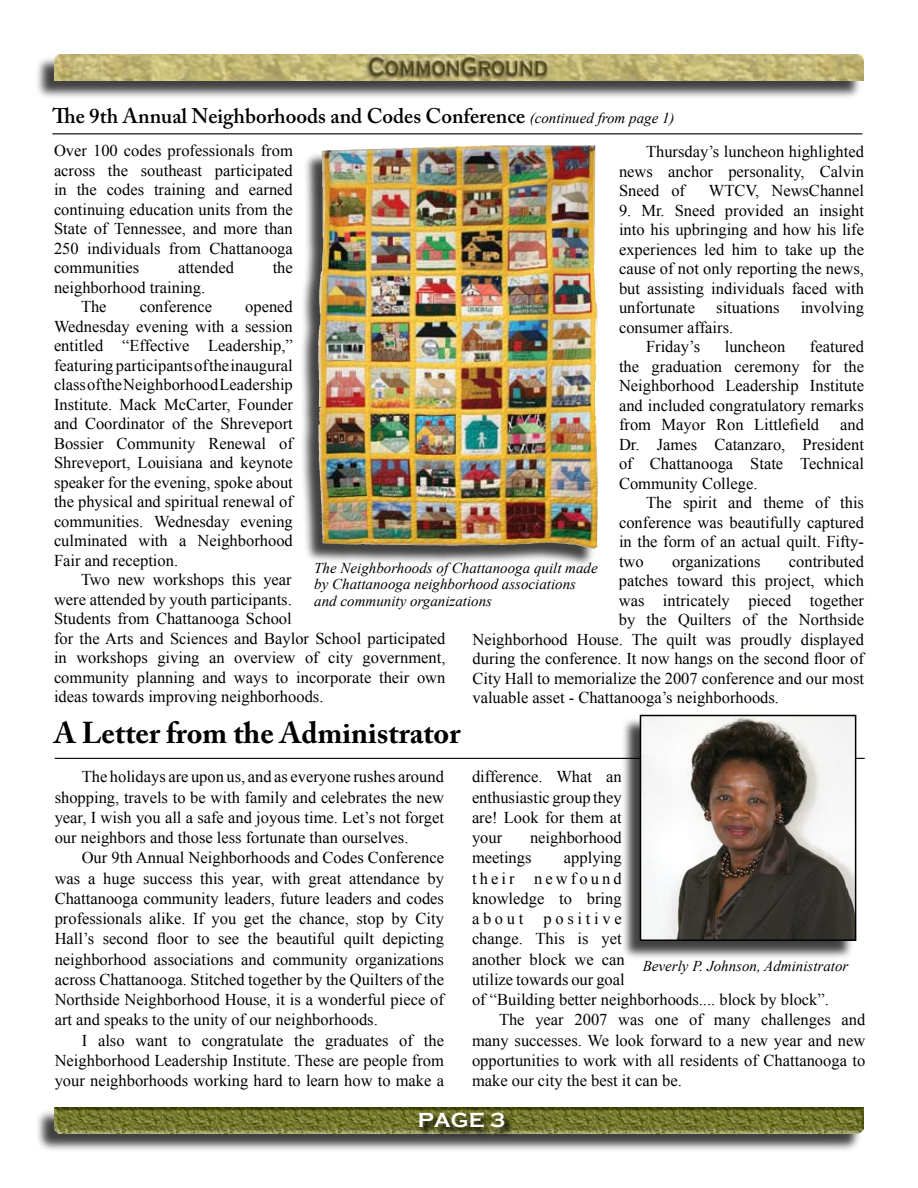
<style>
.page{position:relative;width:918px;height:1188px;background:#fff}
.page>*{position:absolute;margin:0;border:0;box-sizing:border-box;transform-origin:0 0}
.t1{font:700 30px "Adobe Caslon Pro";color:#000}
.t2{font:600 21px "Adobe Caslon Pro";color:#000}
.t3{font:700 21px "Copperplate Gothic";color:#fff}
.t4{font:16.5px/19.5px "Times New Roman";color:#000;text-align:justify}
.t5{font:16.5px "Times New Roman";letter-spacing:.185em;color:#000}
.t6{font:16.5px "Times New Roman";letter-spacing:.225em;color:#000}
.t7{font:italic 15px/16.5px "Times New Roman";color:#000}
.s1{font-family:"Times New Roman";font-weight:400;font-style:italic;font-size:15px}
</style>
<div class="page">
<div style="left:34px;top:56px;width:829px;height:45px;background:#000;opacity:.75"></div>
<img style="left:54px;top:54px;width:810px;height:27px">
<div style="left:34px;top:1108px;width:829px;height:46px;background:#000;opacity:.75"></div>
<img style="left:54px;top:1107px;width:810px;height:27px">
<svg style="left:418px;top:1112px;width:96px;height:26px;background:#58592d"></svg>
<hr style="left:52px;top:133px;width:810px;height:1px;background:#000">
<hr style="left:55px;top:758px;width:810px;height:1px;background:#000">
<div style="left:620px;top:716px;width:236px;height:244px;background:#000;opacity:.75"></div>
<img style="left:643px;top:718px;width:210px;height:220px">
<div style="left:640px;top:715px;width:216px;height:226px;border:2px solid #000"></div>
<div style="left:298px;top:146px;width:300px;height:422px;background:#000;opacity:.75"></div>
<img style="left:318px;top:145px;width:280px;height:404px">
<svg style="left:491px;top:1113px;width:13px;height:15px"></svg>
<p class="t2" style="left:52px;top:104px;width:624px">The 9th Annual Neighborhoods and Codes Conference <span class="s1">(continued from page 1)</span></p>
<p class="t4" style="left:54px;top:141px;width:240px">Over 100 codes professionals from across the southeast participated in the codes training and earned continuing education units from the State of Tennessee, and more than 250 individuals from Chattanooga communities</p>
<p class="t4" style="left:619px;top:142px;width:246px;text-indent:27px">Thursday’s luncheon highlighted news anchor personality, Calvin Sneed of</p>
<p class="t4" style="left:709px;top:181px;width:157px">WTCV, NewsChannel</p>
<p class="t4" style="left:619px;top:200px;width:246px">9. Mr. Sneed provided an insight into his upbringing and how his life experiences led him to take up the cause of not only reporting the news, but assisting individuals faced with unfortunate</p>
<p class="t4" style="left:178px;top:258px;width:57px">attended</p>
<p class="t4" style="left:273px;top:258px;width:22px">the</p>
<p class="t4" style="left:81px;top:277px;width:126px;text-indent:-27px">neighborhood training.<br>The</p>
<p class="t4" style="left:54px;top:297px;width:240px;text-indent:191px">opened Wednesday evening with a session entitled “Effective Leadership,” featuring participants of the inaugural class of the Neighborhood Leadership Institute. Mack McCarter, Founder and Coordinator of the Shreveport Bossier Community Renewal of Shreveport, Louisiana and keynote speaker for the evening, spoke about the physical and spiritual renewal of communities. Wednesday evening culminated with a Neighborhood Fair and reception.</p>
<p class="t4" style="left:54px;top:570px;width:393px;text-align:left;text-indent:27px">Two new workshops this year<br>were attended by youth participants.<br>Students from Chattanooga School<br>for the Arts and Sciences and Baylor School participated in workshops giving an overview of city government, community planning and ways to incorporate their own ideas towards improving neighborhoods.</p>
<p class="t4" style="left:140px;top:297px;width:74px">conference</p>
<p class="t4" style="left:716px;top:298px;width:65px">situations</p>
<p class="t4" style="left:801px;top:298px;width:65px">involving</p>
<p class="t4" style="left:619px;top:317px;width:116px;text-align:center">consumer affairs.<br>Friday’s</p>
<p class="t4" style="left:619px;top:337px;width:246px;text-indent:191px">featured the graduation ceremony for the Neighborhood Leadership Institute and included congratulatory remarks from Mayor Ron Littlefield</p>
<p class="t4" style="left:725px;top:337px;width:62px">luncheon</p>
<p class="t4" style="left:619px;top:415px;width:246px;text-indent:221px">and Dr. James Catanzaro, President of Chattanooga State Technical Community College.</p>
<p class="t4" style="left:619px;top:493px;width:246px;text-indent:27px">The spirit and theme of this conference was beautifully captured in the form of an actual quilt. Fifty&shy;two</p>
<p class="t4" style="left:672px;top:551px;width:90px">organizations</p>
<p class="t4" style="left:789px;top:551px;width:77px">contributed</p>
<p class="t4" style="left:619px;top:571px;width:247px">patches toward this project, which</p>
<p class="t4" style="left:619px;top:590px;width:247px">was intricately pieced together</p>
<p class="t4" style="left:619px;top:610px;width:247px">by the Quilters of the Northside</p>
<p class="t4" style="left:472px;top:629px;width:393px">Neighborhood House. The quilt was proudly displayed</p>
<p class="t4" style="left:472px;top:649px;width:393px">during the conference. It now hangs on the second floor of</p>
<p class="t4" style="left:472px;top:668px;width:393px">City Hall to memorialize the 2007 conference and our most</p>
<p class="t4" style="left:472px;top:688px;width:308px">valuable asset - Chattanooga’s neighborhoods.</p>
<p class="t7" style="left:314px;top:559px;width:285px">The Neighborhoods of Chattanooga quilt made by Chattanooga neighborhood associations and community organizations</p>
<h1 class="t1" style="left:54px;top:715px;width:408px">A Letter from the Administrator</h1>
<p class="t4" style="left:55px;top:766px;width:391px;line-height:20.2px;text-indent:27px">The holidays are upon us, and as everyone rushes around shopping, travels to be with family and celebrates the new year, I wish you all a safe and joyous time. Let’s not forget our neighbors and those less fortunate than ourselves.</p>
<p class="t4" style="left:55px;top:847px;width:391px;line-height:20.2px;text-indent:27px">Our 9th Annual Neighborhoods and Codes Conference was a huge success this year, with great attendance by Chattanooga community leaders, future leaders and codes professionals alike. If you get the chance, stop by City Hall’s second floor to see the beautiful quilt depicting neighborhood associations and community organizations across Chattanooga. Stitched together by the Quilters of the Northside Neighborhood House, it is a wonderful piece of art and speaks to the unity of our neighborhoods.</p>
<p class="t4" style="left:55px;top:1030px;width:391px;line-height:20.2px;text-indent:27px">I also want to congratulate the graduates of the Neighborhood Leadership Institute. These are people from your neighborhoods working hard to learn how to make a</p>
<p class="t4" style="left:472px;top:766px;width:151px;line-height:20.2px">difference. What an enthusiastic group they are! Look for them at your</p>
<p class="t4" style="left:472px;top:827px;width:151px;line-height:20.2px;text-indent:58px">neighborhood meetings</p>
<p class="t4" style="left:564px;top:848px;width:59px">applying</p>
<p class="t5" style="left:472px;top:867px;width:151px">their newfound</p>
<p class="t4" style="left:472px;top:888px;width:151px">knowledge to bring</p>
<p class="t6" style="left:472px;top:908px;width:151px">about positive</p>
<p class="t4" style="left:472px;top:929px;width:151px">change. This is yet</p>
<p class="t4" style="left:472px;top:949px;width:154px">another block we can</p>
<p class="t4" style="left:472px;top:969px;width:154px">utilize towards our goal</p>
<p class="t4" style="left:472px;top:990px;width:359px">of “Building better neighborhoods.... block by block”.</p>
<p class="t4" style="left:499px;top:1010px;width:368px">The year 2007 was one of many challenges and</p>
<p class="t4" style="left:472px;top:1030px;width:395px">many successes. We look forward to a new year and new</p>
<p class="t4" style="left:472px;top:1050px;width:395px">opportunities to work with all residents of Chattanooga to</p>
<p class="t4" style="left:472px;top:1071px;width:211px">make our city the best it can be.</p>
<p class="t7" style="left:643px;top:958px;width:207px">Beverly P. Johnson, Administrator</p>
<p class="t3" style="left:418px;top:1109px;width:69px">PAGE</p>
</div>
